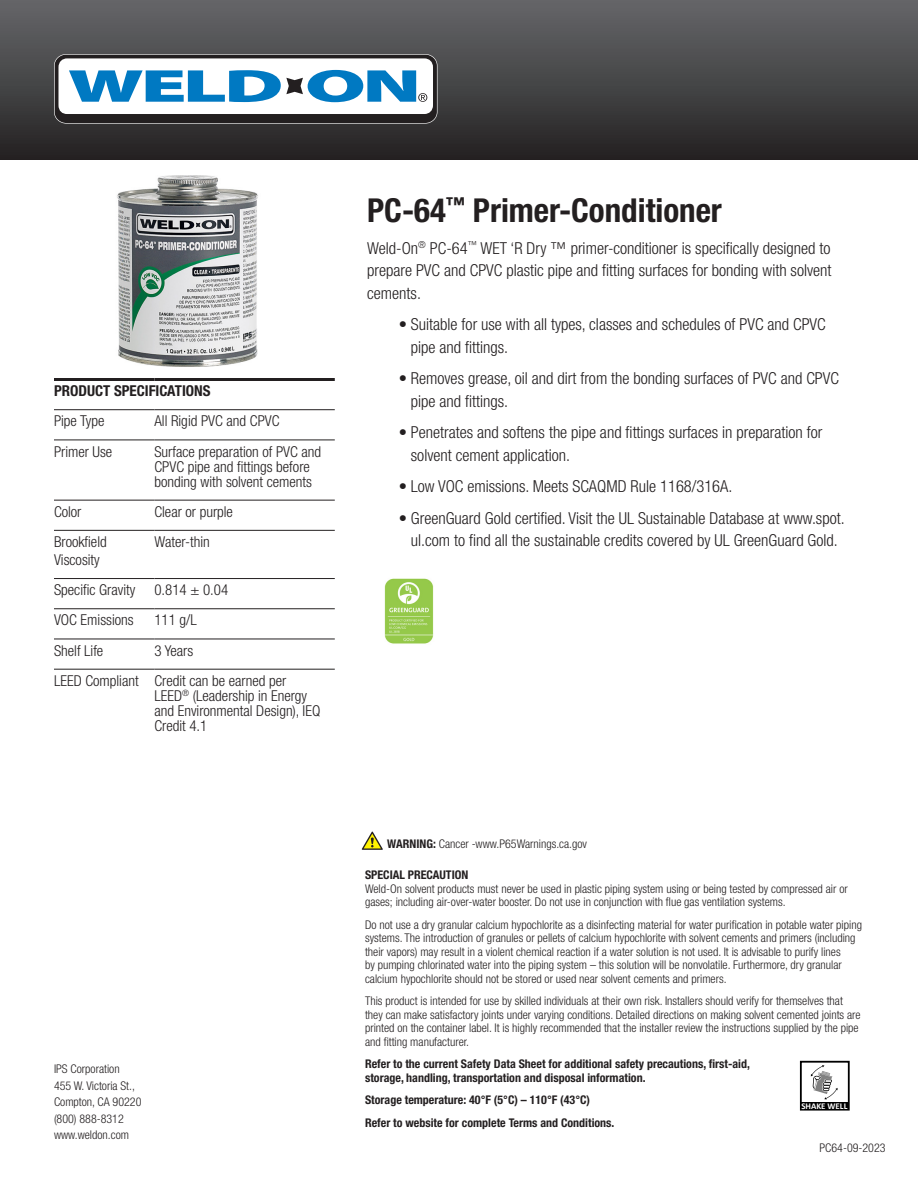
<style>
.page{position:relative;width:918px;height:1188px;background:#fff}
.page>*{position:absolute;margin:0;border:0;box-sizing:border-box;transform-origin:0 0}
.t1{font:700 condensed 33px "Helvetica Neue LT Pro";color:#231f20}
.t2{font:300 condensed 16.5px/22.5px "Helvetica Neue LT Pro";color:#231f20}
.t3{font:300 condensed 15px/15px "Helvetica Neue LT Pro";color:#231f20}
.t4{font:700 condensed 15px "Helvetica Neue LT Pro";color:#231f20}
.t5{font:300 condensed 12px/13.5px "Helvetica Neue LT Pro";color:#231f20}
.t6{font:700 condensed 12px/13.5px "Helvetica Neue LT Pro";color:#231f20}
.t7{font:700 8.85px "Calibri";color:#fff}
.s1{font-weight:700}
</style>
<div class="page">
<div style="left:0;top:0;width:918px;height:159px;background:linear-gradient(to bottom,#66686a,#252323)"></div>
<svg style="left:54px;top:54px;width:384px;height:70px"></svg>
<hr style="left:54px;top:378px;width:100px;height:3px;background:#231f20">
<hr style="left:154px;top:378px;width:181px;height:3px;background:#231f20">
<hr style="left:54px;top:409px;width:100px;height:1px;background:#231f20">
<hr style="left:154px;top:409px;width:181px;height:1px;background:#231f20">
<hr style="left:54px;top:440px;width:100px;height:1px;background:#231f20">
<hr style="left:154px;top:440px;width:181px;height:1px;background:#231f20">
<hr style="left:54px;top:500px;width:100px;height:1px;background:#231f20">
<hr style="left:154px;top:500px;width:181px;height:1px;background:#231f20">
<hr style="left:54px;top:530px;width:100px;height:1px;background:#231f20">
<hr style="left:154px;top:530px;width:181px;height:1px;background:#231f20">
<hr style="left:54px;top:578px;width:100px;height:1px;background:#231f20">
<hr style="left:154px;top:578px;width:181px;height:1px;background:#231f20">
<hr style="left:54px;top:608px;width:100px;height:1px;background:#231f20">
<hr style="left:154px;top:608px;width:181px;height:1px;background:#231f20">
<hr style="left:54px;top:639px;width:100px;height:1px;background:#231f20">
<hr style="left:154px;top:639px;width:181px;height:1px;background:#231f20">
<hr style="left:54px;top:669px;width:100px;height:1px;background:#231f20">
<hr style="left:154px;top:669px;width:181px;height:1px;background:#231f20">
<img style="left:384px;top:578px;width:50px;height:66px">
<svg style="left:362px;top:832px;width:21px;height:18px"></svg>
<div style="left:800px;top:1061px;width:50px;height:50px;border:2px solid #000"></div>
<svg style="left:811px;top:1065px;width:27px;height:34px"></svg>
<div style="left:801px;top:1102px;width:47px;height:8px;background:#000"></div>
<img style="left:117px;top:175px;width:141px;height:192px">
<p class="t4" style="left:54px;top:382px;width:158px">PRODUCT SPECIFICATIONS</p>
<p class="t3" style="left:54px;top:413px;width:52px">Pipe Type</p>
<p class="t3" style="left:154px;top:413px;width:127px">All Rigid PVC and CPVC</p>
<p class="t3" style="left:54px;top:444px;width:60px">Primer Use</p>
<p class="t3" style="left:154px;top:444px;width:168px">Surface preparation of PVC and<br>CPVC pipe and fittings before bonding with solvent cements</p>
<p class="t3" style="left:54px;top:504px;width:29px">Color</p>
<p class="t3" style="left:154px;top:504px;width:80px">Clear or purple</p>
<p class="t3" style="left:54px;top:533px;width:54px;line-height:18px">Brookfield<br>Viscosity</p>
<p class="t3" style="left:154px;top:534px;width:57px">Water-thin</p>
<p class="t3" style="left:54px;top:582px;width:83px">Specific Gravity</p>
<p class="t3" style="left:154px;top:582px;width:75px">0.814 ± 0.04</p>
<p class="t3" style="left:54px;top:613px;width:81px">VOC Emissions</p>
<p class="t3" style="left:154px;top:613px;width:44px">111 g/L</p>
<p class="t3" style="left:54px;top:643px;width:51px">Shelf Life</p>
<p class="t3" style="left:154px;top:643px;width:40px">3 Years</p>
<p class="t3" style="left:54px;top:673px;width:86px">LEED Compliant</p>
<p class="t3" style="left:154px;top:673px;width:167px">Credit can be earned per<br>LEED<sup>®</sup> (Leadership in Energy and Environmental Design), IEQ<br>Credit 4.1</p>
<p class="t5" style="left:54px;top:1061px;width:82px;line-height:16.5px">IPS Corporation<br>455 W. Victoria St.,</p>
<p class="t5" style="left:54px;top:1095px;width:89px">Compton, CA 90220</p>
<p class="t5" style="left:54px;top:1112px;width:71px">(800) 888-8312</p>
<p class="t5" style="left:54px;top:1128px;width:77px">www.weldon.com</p>
<p class="t1" style="left:367px;top:191px;width:356px">PC-64<sup>™</sup> Primer-Conditioner</p>
<p class="t2" style="left:367px;top:237px;width:466px;text-align:justify">Weld-On<sup>®</sup> PC-64<sup>™</sup> WET ‘R Dry ™ primer-conditioner is specifically designed to prepare PVC and CPVC plastic pipe and fitting surfaces for bonding with solvent cements.</p>
<p class="t2" style="left:411px;top:313px;width:416px;text-indent:-12px">• Suitable for use with all types, classes and schedules of PVC and CPVC pipe and fittings.</p>
<p class="t2" style="left:411px;top:367px;width:430px;text-indent:-12px">• Removes grease, oil and dirt from the bonding surfaces of PVC and CPVC pipe and fittings.</p>
<p class="t2" style="left:411px;top:421px;width:413px;text-indent:-12px">• Penetrates and softens the pipe and fittings surfaces in preparation for solvent cement application.</p>
<p class="t2" style="left:399px;top:475px;width:335px">• Low VOC emissions. Meets SCAQMD Rule 1168/316A.</p>
<p class="t2" style="left:399px;top:507px;width:448px;text-align:center">• GreenGuard Gold certified. Visit the UL Sustainable Database at www.spot. ul.com to find all the sustainable credits covered by UL GreenGuard Gold.</p>
<p class="t5" style="left:387px;top:837px;width:201px"><span class="s1">WARNING:</span> Cancer -www.P65Warnings.ca.gov</p>
<p class="t5" style="left:365px;top:868px;width:484px"><span class="s1">SPECIAL PRECAUTION<br></span>Weld-On solvent products must never be used in plastic piping system using or being tested by compressed air or gases; including air-over-water booster. Do not use in conjunction with flue gas ventilation systems.</p>
<p class="t5" style="left:365px;top:917px;width:498px">Do not use a dry granular calcium hypochlorite as a disinfecting material for water purification in potable water piping systems. The introduction of granules or pellets of calcium hypochlorite with solvent cements and primers (including their vapors) may result in a violent chemical reaction if a water solution is not used. It is advisable to purify lines<br>by pumping chlorinated water into the piping system – this solution will be nonvolatile. Furthermore, dry granular calcium hypochlorite should not be stored or used near solvent cements and primers.</p>
<p class="t5" style="left:365px;top:994px;width:497px">This product is intended for use by skilled individuals at their own risk. Installers should verify for themselves that they can make satisfactory joints under varying conditions. Detailed directions on making solvent cemented joints are printed on the container label. It is highly recommended that the installer review the instructions supplied by the pipe and fitting manufacturer.</p>
<p class="t6" style="left:365px;top:1057px;width:386px">Refer to the current Safety Data Sheet for additional safety precautions, first-aid, storage, handling, transportation and disposal information.</p>
<p class="t6" style="left:365px;top:1093px;width:227px">Storage temperature: 40°F (5°C) – 110°F (43°C)</p>
<p class="t6" style="left:365px;top:1115px;width:251px">Refer to website for complete Terms and Conditions.</p>
<p class="t7" style="left:801px;top:1100px;width:48px">SHAKE WELL</p>
<p class="t5" style="left:820px;top:1141px;width:68px">PC64-09-2023</p>
</div>
